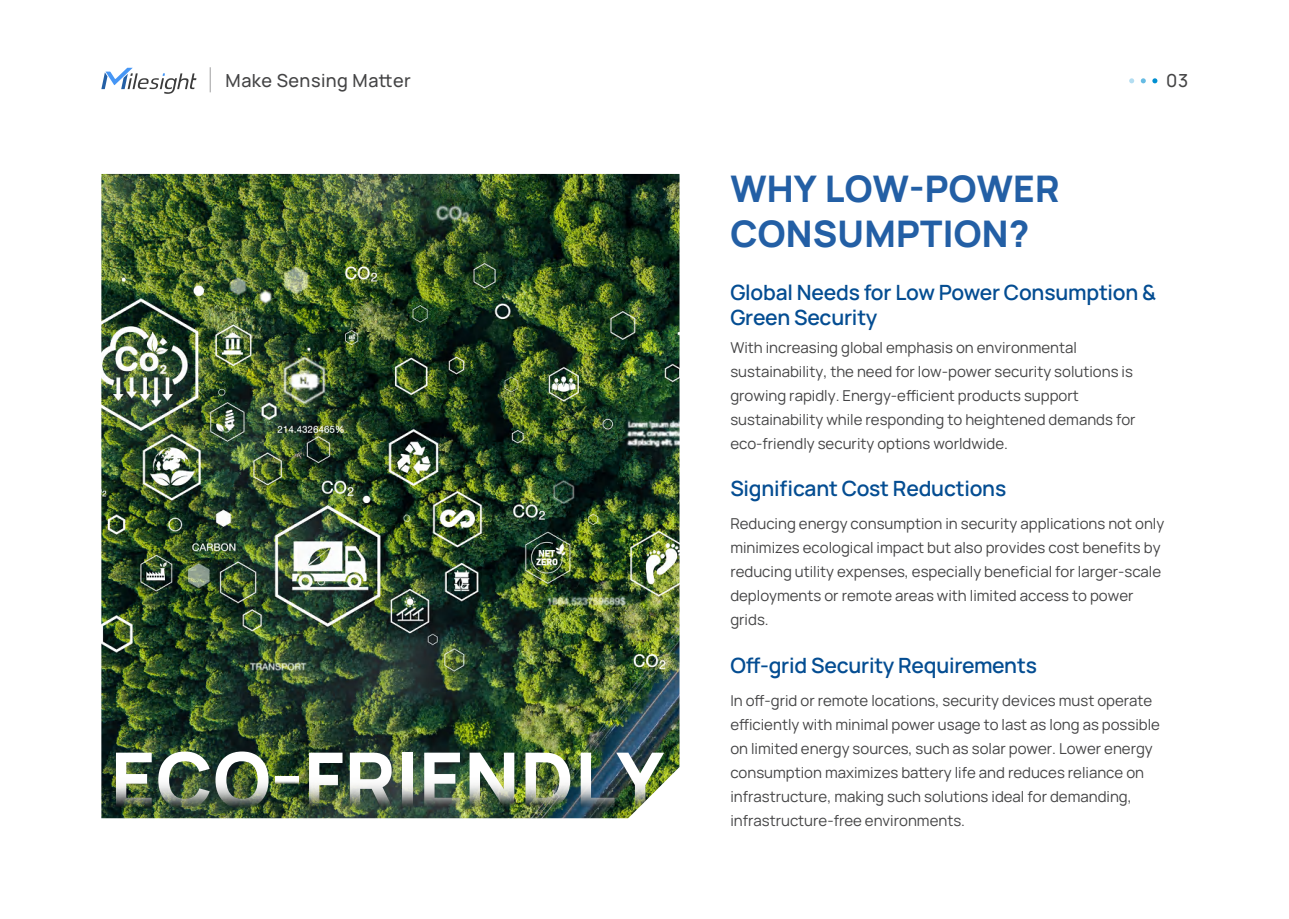
<style>
.page{position:relative;width:1289px;height:919px;background:#fff}
.page>*{position:absolute;margin:0;border:0;box-sizing:border-box;transform-origin:0 0}
.t1{font:800 36.6px/45.3px "Manrope";letter-spacing:.005em;color:#235fa5}
.t2{font:600 21px/25.2px "Manrope";letter-spacing:-.01em;color:#044d92}
.t3{font:500 18px "Manrope";letter-spacing:.025em;color:#444445}
.t4{font:15px/24px "Manrope";color:#444445}
</style>
<div class="page">
<img style="left:101px;top:174px;width:578px;height:644px">
<svg style="left:210px;top:67px;width:1px;height:25px"></svg>
<svg style="left:1152px;top:78px;width:5px;height:5px"></svg>
<svg style="left:1140px;top:78px;width:5px;height:5px"></svg>
<svg style="left:1129px;top:78px;width:5px;height:5px"></svg>
<svg style="left:101px;top:68px;width:95px;height:26px"></svg>
<svg style="left:116px;top:752px;width:36px;height:55px"></svg>
<img style="left:158px;top:751px;width:110px;height:57px">
<svg style="left:276px;top:776px;width:23px;height:8px"></svg>
<svg style="left:309px;top:752px;width:33px;height:55px"></svg>
<svg style="left:350px;top:752px;width:42px;height:55px"></svg>
<svg style="left:402px;top:752px;width:10px;height:55px"></svg>
<svg style="left:424px;top:752px;width:36px;height:55px"></svg>
<img style="left:469px;top:752px;width:45px;height:55px">
<img style="left:525px;top:752px;width:45px;height:55px">
<img style="left:580px;top:752px;width:84px;height:55px">
<p class="t3" style="left:226px;top:68px;width:187px">Make Sensing Matter</p>
<p class="t3" style="left:1166px;top:68px;width:23px">03</p>
<h1 class="t1" style="left:730px;top:164px;width:331px">WHY LOW-POWER<br>CONSUMPTION?</h1>
<h2 class="t2" style="left:730px;top:279px;width:427px">Global Needs for Low Power Consumption &amp;<br>Green Security</h2>
<p class="t4" style="left:730px;top:334px;width:407px">With increasing global emphasis on environmental sustainability, the need for low-power security solutions is growing rapidly. Energy-efficient products support sustainability while responding to heightened demands for eco-friendly security options worldwide.</p>
<h2 class="t2" style="left:730px;top:475px;width:277px">Significant Cost Reductions</h2>
<p class="t4" style="left:730px;top:511px;width:435px">Reducing energy consumption in security applications not only minimizes ecological impact but also provides cost benefits by reducing utility expenses, especially beneficial for larger-scale deployments or remote areas with limited access to power grids.</p>
<h2 class="t2" style="left:730px;top:651px;width:308px">Off-grid Security Requirements</h2>
<p class="t4" style="left:730px;top:687px;width:431px">In off-grid or remote locations, security devices must operate efficiently with minimal power usage to last as long as possible on limited energy sources, such as solar power. Lower energy consumption maximizes battery life and reduces reliance on infrastructure, making such solutions ideal for demanding, infrastructure-free environments.</p>
</div>
